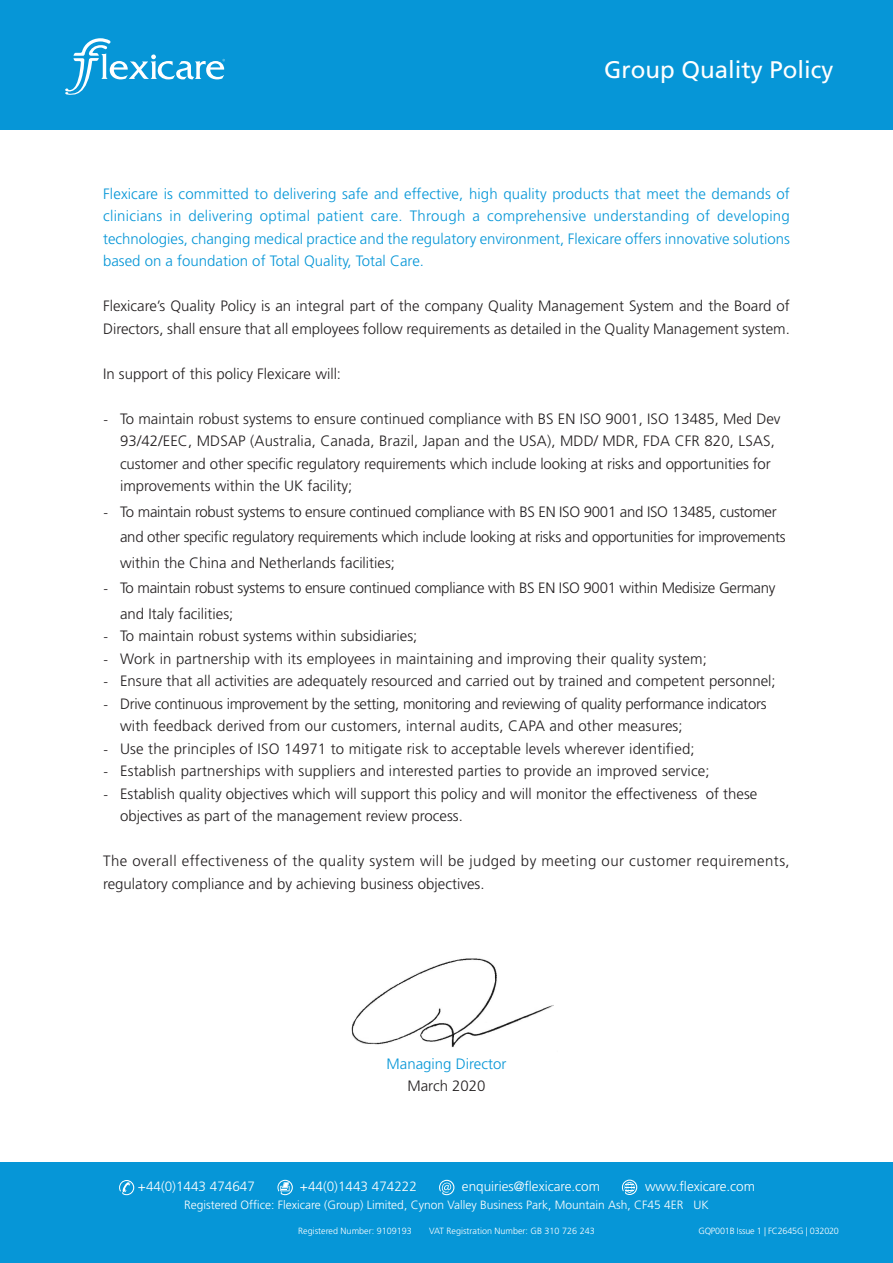
<style>
.page{position:relative;width:893px;height:1263px;background:#fff}
.page>*{position:absolute;margin:0;border:0;box-sizing:border-box;transform-origin:0 0}
.t1{font:24px "Frutiger LT Std";color:#fff}
.t2{font:300 15px/22.5px "Frutiger LT Std";color:#231f20}
.t3{font:300 15px/25.5px "Frutiger LT Std";letter-spacing:-.02em;color:#231f20}
.t4{font:300 15px/22.5px "Frutiger LT Std";color:#0696d7;text-align:justify}
.t5{font:300 15px/22.5px "Frutiger LT Std";letter-spacing:.03em;color:#231f20}
.t6{font:300 13.5px "Frutiger LT Std";color:#fff}
.t7{font:300 12px "Frutiger LT Std";color:#fff}
.t8{font:300 9px "Frutiger LT Std";color:#fff}
.t9{font:300 9px "Frutiger LT Std";letter-spacing:-.02em;color:#fff}
.s1{font-family:"Minion Pro";font-weight:400}
</style>
<div class="page">
<img style="left:351px;top:958px;width:203px;height:90px">
<div style="left:0;top:1162px;width:893px;height:101px;background:#0696d7"></div>
<div style="left:0;top:0;width:893px;height:130px;background:#0696d7"></div>
<svg style="left:65px;top:38px;width:160px;height:57px"></svg>
<svg style="left:439px;top:1180px;width:15px;height:15px"></svg>
<svg style="left:277px;top:1180px;width:16px;height:15px"></svg>
<svg style="left:119px;top:1180px;width:15px;height:15px"></svg>
<svg style="left:622px;top:1179px;width:15px;height:16px"></svg>
<p class="t1" style="left:604px;top:55px;width:231px">Group Quality Policy</p>
<p class="t4" style="left:103px;top:182px;width:688px">Flexicare is committed to delivering safe and effective, high quality products that meet the demands of clinicians in delivering optimal patient care. Through a comprehensive understanding of developing technologies, changing medical practice and the regulatory environment, Flexicare offers innovative solutions based on a foundation of Total Quality, Total Care.</p>
<p class="t2" style="left:103px;top:295px;width:688px">Flexicare’s Quality Policy is an integral part of the company Quality Management System and the Board of<br>Directors, shall ensure that all employees follow requirements as detailed in the Quality Management system.</p>
<p class="t2" style="left:103px;top:362px;width:240px">In support of this policy Flexicare will:</p>
<p class="t2" style="left:120px;top:407px;width:662px;text-indent:-17px"><span class="s1">-</span> To maintain robust systems to ensure continued compliance with BS EN ISO 9001, ISO 13485, Med Dev 93/42/EEC, MDSAP (Australia, Canada, Brazil, Japan and the USA), MDD/ MDR, FDA CFR 820, LSAS, customer and other specific regulatory requirements which include looking at risks and opportunities for improvements within the UK facility;</p>
<p class="t3" style="left:120px;top:499px;width:667px;text-indent:-17px"><span class="s1">-</span> To maintain robust systems to ensure continued compliance with BS EN ISO 9001 and ISO 13485, customer and other specific regulatory requirements which include looking at risks and opportunities for improvements within the China and Netherlands facilities;</p>
<p class="t3" style="left:120px;top:575px;width:657px;text-indent:-17px"><span class="s1">-</span> To maintain robust systems to ensure continued compliance with BS EN ISO 9001 within Medisize Germany and Italy facilities;</p>
<p class="t2" style="left:103px;top:625px;width:316px"><span class="s1">-</span> To maintain robust systems within subsidiaries;</p>
<p class="t2" style="left:103px;top:647px;width:605px"><span class="s1">-</span> Work in partnership with its employees in maintaining and improving their quality system;</p>
<p class="t2" style="left:103px;top:670px;width:674px"><span class="s1">-</span> Ensure that all activities are adequately resourced and carried out by trained and competent personnel;</p>
<p class="t3" style="left:120px;top:692px;width:648px;line-height:22.5px;text-indent:-17px"><span class="s1">-</span> Drive continuous improvement by the setting, monitoring and reviewing of quality performance indicators with feedback derived from our customers, internal audits, CAPA and other measures;</p>
<p class="t2" style="left:103px;top:737px;width:593px"><span class="s1">-</span> Use the principles of ISO 14971 to mitigate risk to acceptable levels wherever identified;</p>
<p class="t2" style="left:103px;top:760px;width:608px"><span class="s1">-</span> Establish partnerships with suppliers and interested parties to provide an improved service;</p>
<p class="t2" style="left:120px;top:782px;width:639px;text-indent:-17px"><span class="s1">-</span> Establish quality objectives which will support this policy and will monitor the effectiveness of these objectives as part of the management review process.</p>
<p class="t5" style="left:103px;top:850px;width:688px">The overall effectiveness of the quality system will be judged by meeting our customer requirements, regulatory compliance and by achieving business objectives.</p>
<p class="t4" style="left:387px;top:1052px;width:121px">Managing Director</p>
<p class="t2" style="left:407px;top:1075px;width:80px">March 2020</p>
<p class="t6" style="left:138px;top:1179px;width:118px">+44(0)1443 474647</p>
<p class="t6" style="left:300px;top:1179px;width:118px">+44(0)1443 474222</p>
<p class="t6" style="left:462px;top:1179px;width:140px">enquiries@flexicare.com</p>
<p class="t6" style="left:645px;top:1179px;width:112px">www.flexicare.com</p>
<p class="t7" style="left:184px;top:1198px;width:526px">Registered Office: Flexicare (Group) Limited, Cynon Valley Business Park, Mountain Ash, CF45 4ER UK</p>
<p class="t9" style="left:698px;top:1226px;width:142px">GQP001B Issue 1 | FC2645G | 032020</p>
<p class="t8" style="left:298px;top:1225px;width:115px">Registered Number: 9109193</p>
<p class="t8" style="left:429px;top:1225px;width:167px">VAT Registration Number: GB 310 726 243</p>
</div>
